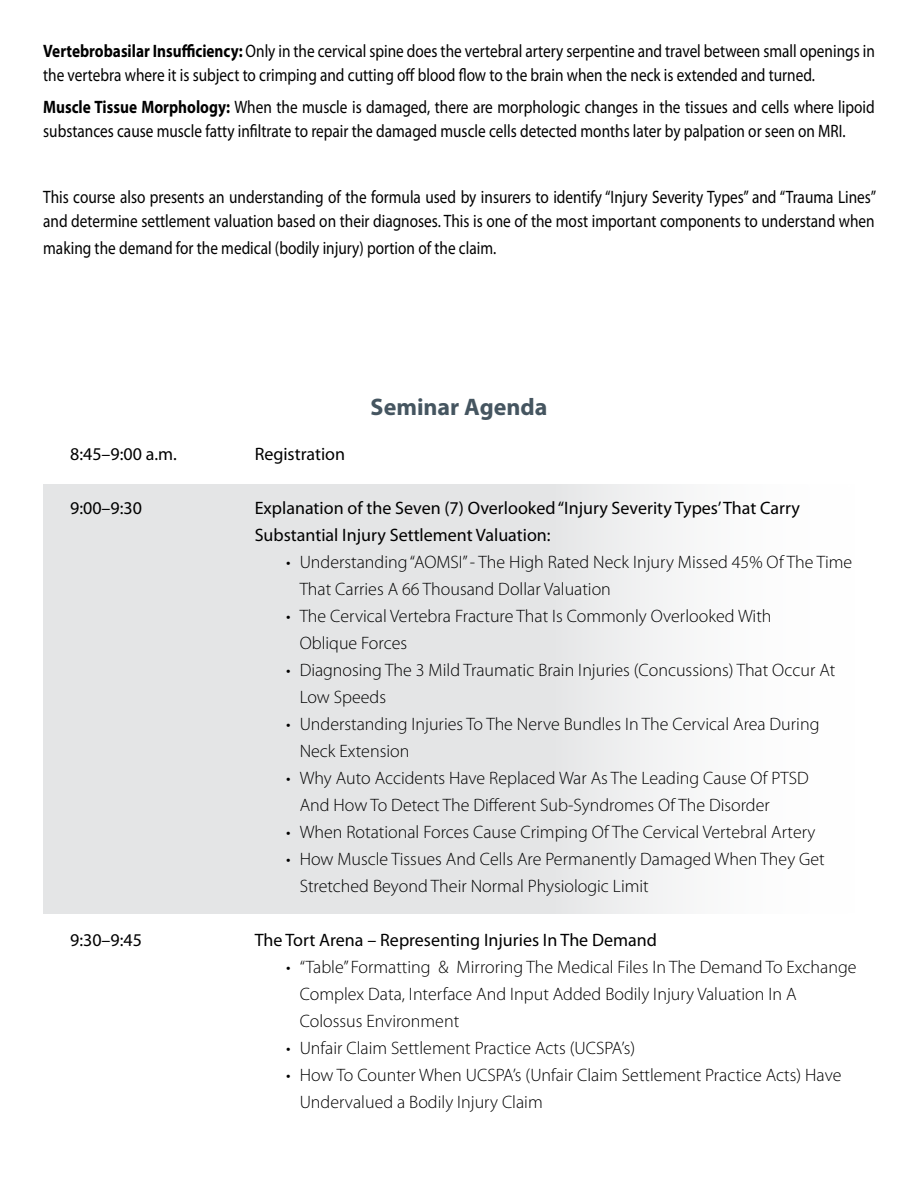
<style>
.page{position:relative;width:918px;height:1188px;background:#fff}
.page>*{position:absolute;margin:0;border:0;box-sizing:border-box;transform-origin:0 0}
.t1{font:700 24px "Myriad Pro";color:#455560}
.Seminar_Agenda_Bulle{font:300 18px/27px "Myriad Pro";color:#000}
.Intro_Copy{font:18px/24px "Myriad Pro";color:#000;scale:.85 1}
.Seminar_Agenda_Topic{font:18px/27px "Myriad Pro";color:#000}
.Intro_Copy-2{font:18px "Myriad Pro";color:#000}
.s1{font-weight:700}
</style>
<div class="page">
<div style="left:43px;top:484px;width:832px;height:430px;background:linear-gradient(to right,#dcdedf,#f9fafa)"></div>
<p class="Intro_Copy" style="left:43px;top:38px;width:980px"><span class="s1">Vertebrobasilar Insufficiency:</span> Only in the cervical spine does the vertebral artery serpentine and travel between small openings in the vertebra where it is subject to crimping and cutting off blood flow to the brain when the neck is extended and turned.</p>
<p class="Intro_Copy" style="left:43px;top:95px;width:980px"><span class="s1">Muscle Tissue Morphology:</span> When the muscle is damaged, there are morphologic changes in the tissues and cells where lipoid substances cause muscle fatty infiltrate to repair the damaged muscle cells detected months later by palpation or seen on MRI.</p>
<p class="Intro_Copy" style="left:43px;top:184px;width:981px">This course also presents an understanding of the formula used by insurers to identify “Injury Severity Types” and “Trauma Lines” and determine settlement valuation based on their diagnoses. This is one of the most important components to understand when</p>
<p class="Intro_Copy" style="left:43px;top:235px;width:535px">making the demand for the medical (bodily injury) portion of the claim.</p>
<p class="t1" style="left:371px;top:392px;width:178px">Seminar Agenda</p>
<p class="Intro_Copy-2" style="left:70px;top:443px;width:108px">8:45–9:00 a.m.</p>
<p class="Intro_Copy-2" style="left:255px;top:443px;width:92px">Registration</p>
<p class="Seminar_Agenda_Topic" style="left:70px;top:494px;width:73px">9:00–9:30</p>
<p class="Seminar_Agenda_Topic" style="left:255px;top:494px;width:547px">Explanation of the Seven (7) Overlooked “Injury Severity Types’ That Carry<br>Substantial Injury Settlement Valuation:</p>
<p class="Seminar_Agenda_Bulle" style="left:300px;top:549px;width:554px;text-indent:-14px">• Understanding “AOMSI” - The High Rated Neck Injury Missed 45% Of The Time<br>That Carries A 66 Thousand Dollar Valuation</p>
<p class="Seminar_Agenda_Bulle" style="left:300px;top:603px;width:473px;text-indent:-14px">• The Cervical Vertebra Fracture That Is Commonly Overlooked With<br>Oblique Forces</p>
<p class="Seminar_Agenda_Bulle" style="left:300px;top:657px;width:537px;text-indent:-14px">• Diagnosing The 3 Mild Traumatic Brain Injuries (Concussions) That Occur At<br>Low Speeds</p>
<p class="Seminar_Agenda_Bulle" style="left:300px;top:711px;width:521px;text-indent:-14px">• Understanding Injuries To The Nerve Bundles In The Cervical Area During<br>Neck Extension</p>
<p class="Seminar_Agenda_Bulle" style="left:300px;top:765px;width:511px;text-indent:-14px">• Why Auto Accidents Have Replaced War As The Leading Cause Of PTSD<br>And How To Detect The Different Sub-Syndromes Of The Disorder</p>
<p class="Seminar_Agenda_Bulle" style="left:286px;top:819px;width:531px">• When Rotational Forces Cause Crimping Of The Cervical Vertebral Artery</p>
<p class="Seminar_Agenda_Bulle" style="left:300px;top:846px;width:527px;text-indent:-14px">• How Muscle Tissues And Cells Are Permanently Damaged When They Get<br>Stretched Beyond Their Normal Physiologic Limit</p>
<p class="Seminar_Agenda_Topic" style="left:70px;top:926px;width:73px">9:30–9:45</p>
<p class="Seminar_Agenda_Topic" style="left:255px;top:926px;width:404px">The Tort Arena – Representing Injuries In The Demand</p>
<p class="Seminar_Agenda_Bulle" style="left:300px;top:954px;width:558px;text-indent:-14px">• “Table” Formatting &amp; Mirroring The Medical Files In The Demand To Exchange<br>Complex Data, Interface And Input Added Bodily Injury Valuation In A<br>Colossus Environment</p>
<p class="Seminar_Agenda_Bulle" style="left:286px;top:1035px;width:350px">• Unfair Claim Settlement Practice Acts (UCSPA’s)</p>
<p class="Seminar_Agenda_Bulle" style="left:300px;top:1062px;width:543px;text-indent:-14px">• How To Counter When UCSPA’s (Unfair Claim Settlement Practice Acts) Have<br>Undervalued a Bodily Injury Claim</p>
</div>
